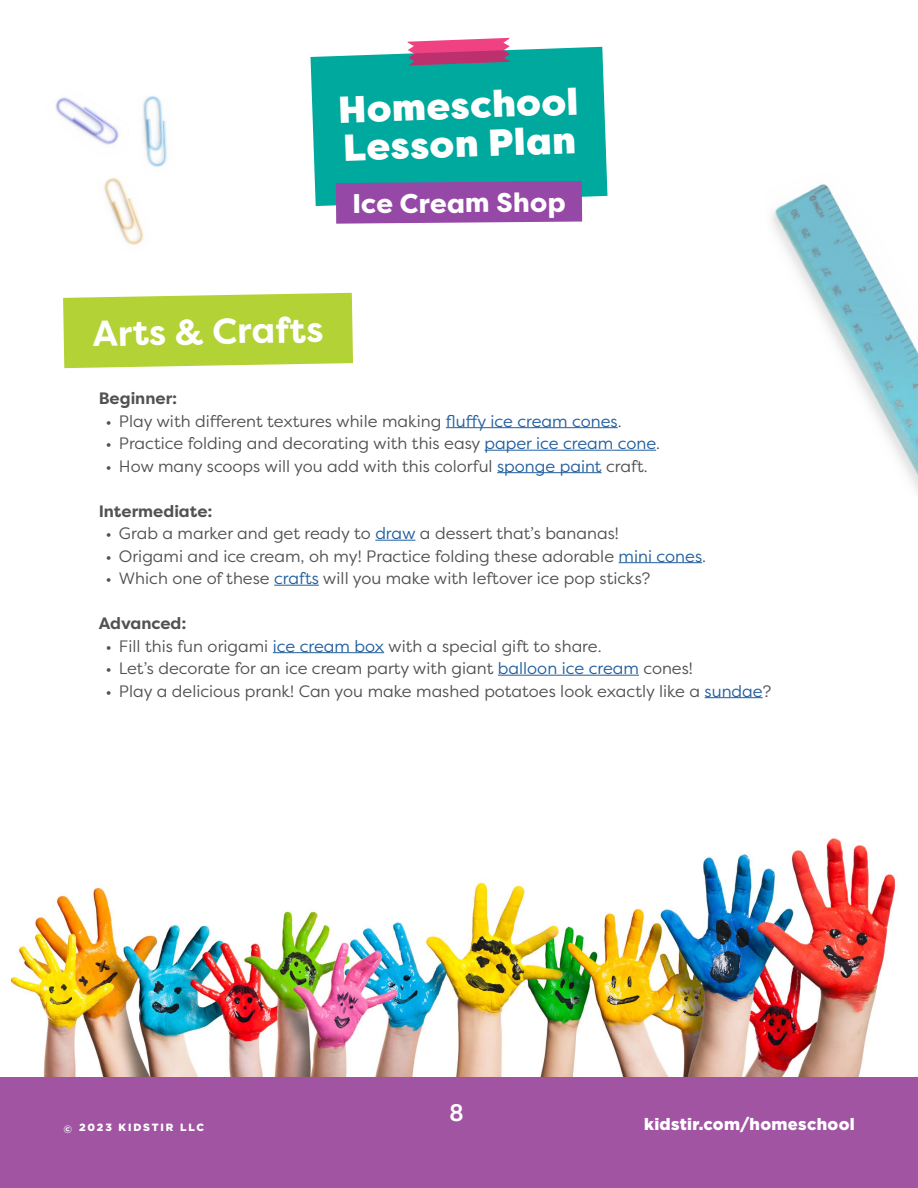
<style>
.page{position:relative;width:918px;height:1188px;background:#fff}
.page>*{position:absolute;margin:0;border:0;box-sizing:border-box;transform-origin:0 0}
.t1{font:900 37.5px/38.5px "Filson Pro";color:#fff}
.t2{font:700 36px "Filson Pro";color:#fff}
.t3{font:800 27px "Filson Pro";color:#fff}
.t4{font:500 24px "Mikado";color:#fff}
.t5{font:16.5px "Filson Pro";color:#515254}
.t6{font:700 16.5px "Filson Pro";color:#515254}
.t7{font:900 16.5px "Gotham";letter-spacing:.02em;color:#fff}
.t8{font:900 10.5px "Gotham";letter-spacing:.18em;color:#fff}
.s1{color:#215e9e}
</style>
<div class="page">
<div style="left:0;top:1067px;width:918px;height:121px;background:#a154a1"></div>
<div style="left:310px;top:47px;width:298px;height:159px;background:#00a99d"></div>
<svg style="left:408px;top:38px;width:102px;height:28px;background:#c25587"></svg>
<svg style="left:336px;top:181px;width:246px;height:43px;background:#9450a8"></svg>
<img style="left:143px;top:96px;width:24px;height:71px">
<img style="left:104px;top:159px;width:55px;height:86px">
<img style="left:55px;top:97px;width:85px;height:72px">
<img style="left:772px;top:184px;width:146px;height:309px">
<img style="left:0;top:837px;width:918px;height:240px">
<svg style="left:63px;top:293px;width:290px;height:75px;background:#b8d543"></svg>
<hr style="left:446px;top:427px;width:172px;height:1px;background:#215e9e">
<hr style="left:485px;top:450px;width:171px;height:1px;background:#215e9e">
<hr style="left:497px;top:472px;width:105px;height:1px;background:#215e9e">
<hr style="left:375px;top:540px;width:40px;height:1px;background:#215e9e">
<hr style="left:619px;top:562px;width:83px;height:1px;background:#215e9e">
<hr style="left:274px;top:585px;width:45px;height:1px;background:#215e9e">
<hr style="left:273px;top:652px;width:111px;height:1px;background:#215e9e">
<hr style="left:498px;top:675px;width:141px;height:1px;background:#215e9e">
<hr style="left:705px;top:697px;width:58px;height:1px;background:#215e9e">
<h1 class="t1" style="left:338px;top:91px;width:241px;rotate:-2deg">Homeschool<br>Lesson Plan</h1>
<h3 class="t3" style="left:352px;top:188px;width:215px;rotate:-1deg">Ice Cream Shop</h3>
<h2 class="t2" style="left:92px;top:311px;width:232px;rotate:-1deg">Arts &amp; Crafts</h2>
<p class="t6" style="left:99px;top:388px;width:80px">Beginner:</p>
<p class="t5" style="left:105px;top:410px;width:518px">• Play with different textures while making <span class="s1">fluffy ice cream cones</span>.</p>
<p class="t5" style="left:105px;top:433px;width:556px">• Practice folding and decorating with this easy <span class="s1">paper ice cream cone</span>.</p>
<p class="t5" style="left:105px;top:455px;width:544px">• How many scoops will you add with this colorful <span class="s1">sponge paint</span> craft.</p>
<p class="t6" style="left:99px;top:501px;width:115px">Intermediate:</p>
<p class="t5" style="left:105px;top:523px;width:515px">• Grab a marker and get ready to <span class="s1">draw</span> a dessert that’s bananas!</p>
<p class="t5" style="left:105px;top:545px;width:602px">• Origami and ice cream, oh my! Practice folding these adorable <span class="s1">mini cones</span>.</p>
<p class="t5" style="left:105px;top:568px;width:546px">• Which one of these <span class="s1">crafts</span> will you make with leftover ice pop sticks?</p>
<p class="t6" style="left:99px;top:613px;width:89px">Advanced:</p>
<p class="t5" style="left:105px;top:635px;width:498px">• Fill this fun origami <span class="s1">ice cream box</span> with a special gift to share.</p>
<p class="t5" style="left:105px;top:658px;width:589px">• Let’s decorate for an ice cream party with giant <span class="s1">balloon ice cream</span> cones!</p>
<p class="t5" style="left:105px;top:680px;width:667px">• Play a delicious prank! Can you make mashed potatoes look exactly like a <span class="s1">sundae</span>?</p>
<p class="t8" style="left:64px;top:1122px;width:10px">©</p>
<p class="t8" style="left:105px;top:1119px;width:8px">2</p>
<p class="t8" style="left:79px;top:1120px;width:127px">2023 KIDSTIR LLC</p>
<h3 class="t4" style="left:449px;top:1098px;width:16px">8</h3>
<p class="t7" style="left:644px;top:1113px;width:212px">kidstir.com/homeschool</p>
</div>
